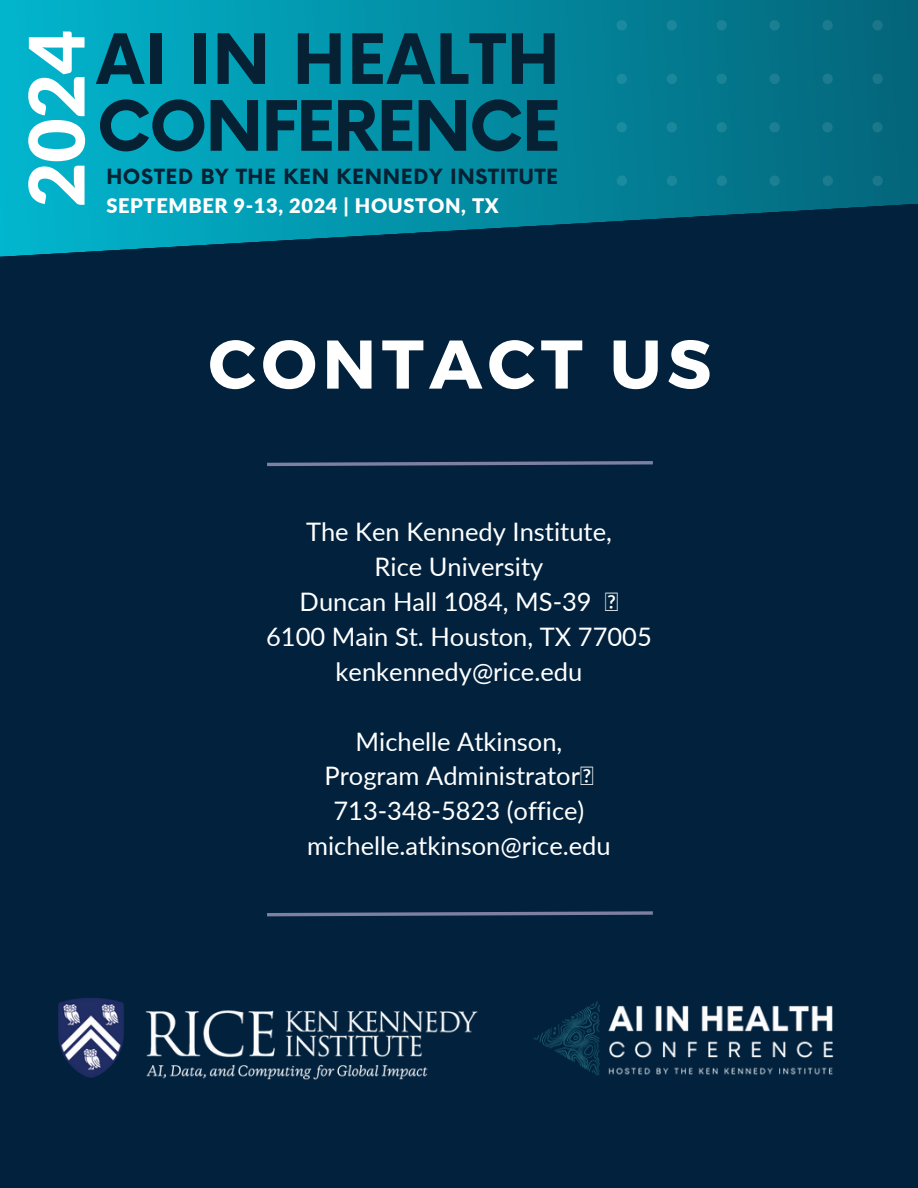
<style>
.page{position:relative;width:918px;height:1188px;background:#01213c}
.page>*{position:absolute;margin:0;border:0;box-sizing:border-box;transform-origin:0 0}
.t1{font:900 76.5px "Lato";color:#fff}
.t2{font:700 68.7px "Montserrat";letter-spacing:.08em;color:#fff}
.t3{font:700 67.65px/66.9px "Now";letter-spacing:-.03em;color:#062133}
.t4{font:25.5px/34.8px "Lato";color:#fff;text-align:center}
.t5{font:700 20.4px "Now";letter-spacing:.03em;color:#062133}
.t6{font:900 20.1px "Lato";letter-spacing:.03em;color:#fff}
</style>
<div class="page">
<svg style="left:267px;top:911px;width:386px;height:6px"></svg>
<svg style="left:0;top:0;width:918px;height:257px;background:#0288a0"></svg>
<svg style="left:617px;top:0;width:301px;height:186px;background:#047287"></svg>
<img style="left:533px;top:1001px;width:301px;height:75px">
<img style="left:58px;top:998px;width:420px;height:82px">
<svg style="left:267px;top:461px;width:386px;height:6px"></svg>
<h1 class="t1" style="left:9px;top:207px;width:179px;rotate:-90deg">2024</h1>
<h3 class="t3" style="left:97px;top:30px;width:465px">AI IN HEALTH<br>CONFERENCE</h3>
<p class="t5" style="left:106px;top:166px;width:453px">HOSTED BY THE KEN KENNEDY INSTITUTE</p>
<p class="t6" style="left:106px;top:193px;width:394px">SEPTEMBER 9-13, 2024 | HOUSTON, TX</p>
<h2 class="t2" style="left:208px;top:320px;width:504px">CONTACT US</h2>
<p class="t4" style="left:306px;top:514px;width:307px">The Ken Kennedy Institute,</p>
<p class="t4" style="left:375px;top:549px;width:170px">Rice University</p>
<p class="t4" style="left:300px;top:584px;width:294px">Duncan Hall 1084, MS-39</p>
<p class="t4" style="left:266px;top:619px;width:387px">6100 Main St. Houston, TX 77005</p>
<p class="t4" style="left:336px;top:654px;width:248px">kenkennedy@rice.edu</p>
<p class="t4" style="left:307px;top:723px;width:305px">Michelle Atkinson,<br>Program Administrator<br>713-348-5823 (office) michelle.atkinson@rice.edu</p>
</div>
